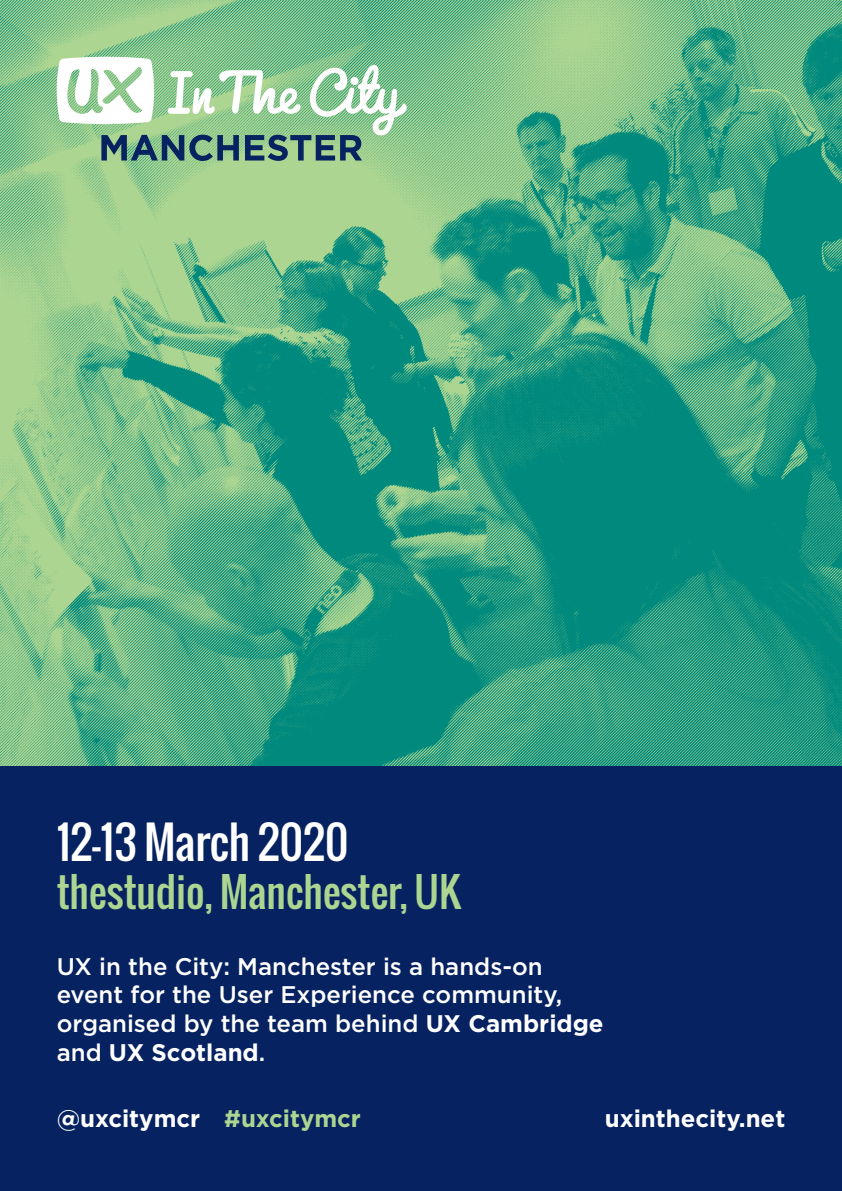
<style>
.page{position:relative;width:842px;height:1191px;background:#fff}
.page>*{position:absolute;margin:0;border:0;box-sizing:border-box;transform-origin:0 0}
.t1{font:44px "Oswald";color:#fff}
.t2{font:40px "Oswald";color:#acd591}
.t3{font:500 24px/28.8px "Gotham";color:#fff}
.t4{font:700 24px "Gotham";color:#fff}
.s1{font-weight:700}
.s2{color:#acd591}
</style>
<div class="page">
<div style="left:0;top:765px;width:842px;height:426px;background:#072260"></div>
<img style="left:0;top:0;width:842px;height:765px">
<svg style="left:54px;top:55px;width:355px;height:106px"></svg>
<h1 class="t1" style="left:57px;top:808px;width:293px">12-13 March 2020</h1>
<h2 class="t2" style="left:57px;top:861px;width:406px">thestudio, Manchester, UK</h2>
<p class="t3" style="left:57px;top:951px;width:548px">UX in the City: Manchester is a hands-on event for the User Experience community, organised by the team behind <span class="s1">UX Cambridge </span>and <span class="s1">UX Scotland</span>.</p>
<p class="t4" style="left:57px;top:1102px;width:306px">@uxcitymcr <span class="s2">#uxcitymcr</span></p>
<p class="t4" style="left:605px;top:1102px;width:182px">uxinthecity.net</p>
</div>
